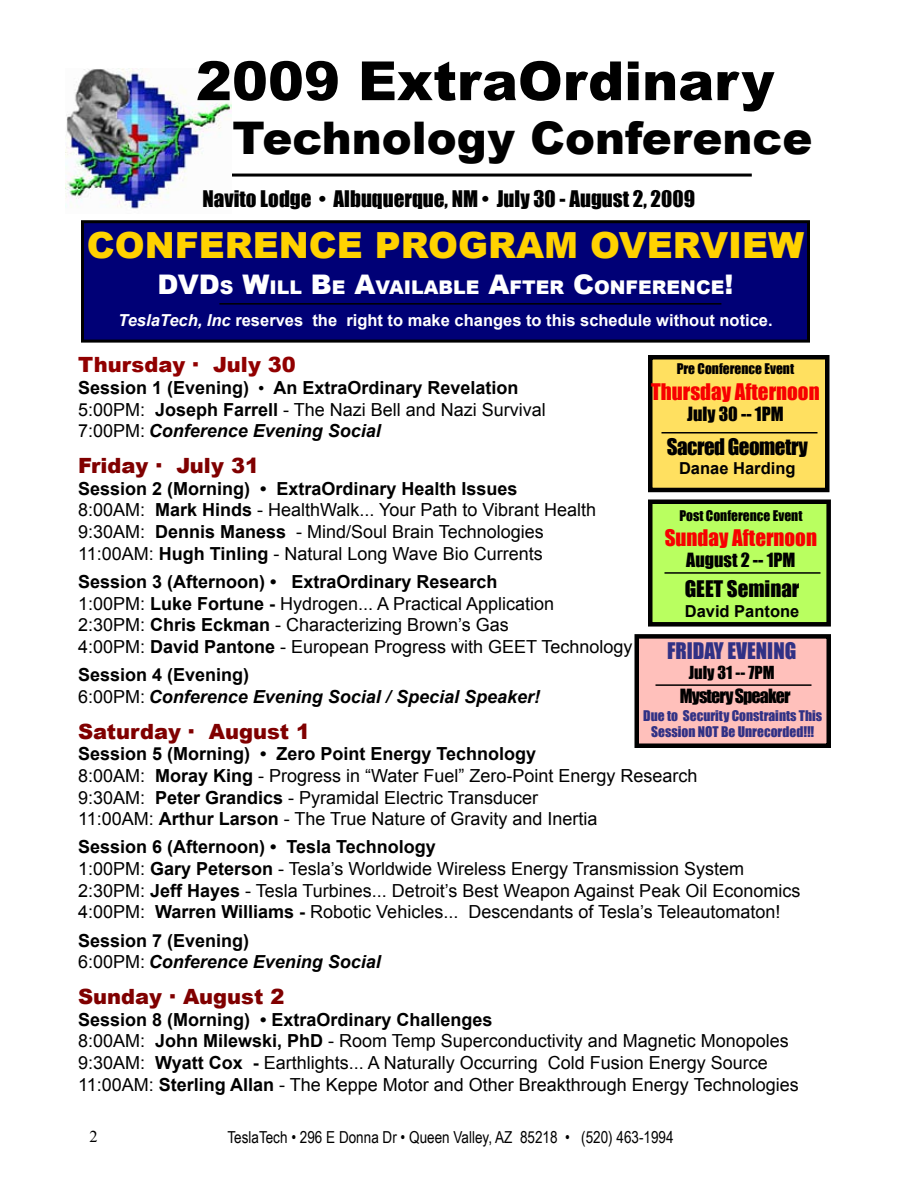
<style>
.page{position:relative;width:918px;height:1188px;background:#fff}
.page>*{position:absolute;margin:0;border:0;box-sizing:border-box;transform-origin:0 0}
.t1{font:900 54px "Arial";color:#000}
.t2{font:900 45px "Arial";color:#000}
.t3{font:900 36px "Arial";color:#ffd200}
.t4{font:21px "Impact";color:#000}
.t5{font:900 21px "Arial";color:#800000}
.t6{font:21px "Impact";color:#f70000}
.t7{font:900 21px "Arial";color:#910000}
.t8{font:21px "Impact";letter-spacing:-.025em;color:#000}
.t9{font:21px "Impact";color:#313185}
.t10{font:900 18.9px "Arial";color:#fff}
.t11{font:18px/21.6px "Arial";color:#000}
.t12{font:700 18px/21.6px "Arial";color:#000}
.t13{font:italic 700 18px/21.6px "Arial";color:#000}
.t14{font:18px "Impact";color:#000}
.t15{font:18px "Impact";letter-spacing:-.05em;color:#000}
.t16{font:700 16.5px "Arial";color:#fff}
.t17{font:16.5px "Arial Narrow";color:#000}
.t18{font:700 16.5px "Arial";color:#000}
.t19{font:16.5px "Impact";color:#000}
.t20{font:16.5px "Times New Roman";color:#000}
.t21{font:13.5px/16.2px "Impact";color:#313185;text-align:center}
.t22{font:13.5px "Impact";color:#000}
.s1{font-size:27px}
.s2{font-style:italic}
.s3{font-family:"Times New Roman";font-weight:400}
.s4{font-weight:400}
.s5{font-weight:700}
.s6{font-style:normal}
.s7{font-weight:400;font-style:normal}
</style>
<div class="page">
<div style="left:82px;top:222px;width:726px;height:119px;background:#000076"></div>
<div style="left:81px;top:220px;width:729px;height:123px;border:3px solid #000"></div>
<hr style="left:184px;top:174px;width:568px;height:3px;background:#000">
<hr style="left:219px;top:303px;width:502px;height:2px;background:#000">
<img style="left:66px;top:69px;width:165px;height:140px">
<div style="left:650px;top:357px;width:177px;height:133px;background:#ffe060"></div>
<div style="left:648px;top:355px;width:182px;height:137px;border:4px solid #000"></div>
<hr style="left:662px;top:432px;width:156px;height:2px;background:#000">
<div style="left:650px;top:502px;width:179px;height:122px;background:#b9ff60"></div>
<div style="left:648px;top:500px;width:183px;height:127px;border:4px solid #000"></div>
<hr style="left:664px;top:572px;width:156px;height:2px;background:#000">
<div style="left:637px;top:636px;width:192px;height:110px;background:#ffc0bb"></div>
<div style="left:634px;top:634px;width:197px;height:114px;border:4px solid #000"></div>
<hr style="left:656px;top:684px;width:156px;height:2px;background:#000">
<h1 class="t1" style="left:196px;top:42px;width:580px">2009 ExtraOrdinary</h1>
<h2 class="t2" style="left:233px;top:105px;width:582px">Technology Conference</h2>
<p class="t4" style="left:203px;top:183px;width:494px">Navito Lodge • Albuquerque, NM • July 30 - August 2, 2009</p>
<h3 class="t3" style="left:87px;top:219px;width:719px">Conference Program Overview</h3>
<p class="t10" style="left:158px;top:273px;width:577px"><span class="s1">DVD</span>S <span class="s1">W</span>ILL <span class="s1">B</span>E <span class="s1">A</span>VAILABLE <span class="s1">A</span>FTER <span class="s1">C</span>ONFERENCE<span class="s1">!</span></p>
<p class="t16" style="left:118px;top:309px;width:656px"><span class="s2">TeslaTech, Inc</span> reserves the right to make changes to this schedule without notice.</p>
<p class="t7" style="left:78px;top:350px;width:219px">Thursday · July 30</p>
<p class="t12" style="left:78px;top:378px;width:469px">Session 1 (Evening) <span class="s3">•</span> An ExtraOrdinary Revelation<br><span class="s4">5:00PM:</span> Joseph Farrell <span class="s4">- The Nazi Bell and Nazi Survival<br>7:00PM:</span> <span class="s2">Conference Evening Social</span></p>
<p class="t5" style="left:78px;top:450px;width:183px">Friday · July 31</p>
<p class="t11" style="left:78px;top:478px;width:520px"><span class="s5">Session 2 (Morning) • ExtraOrdinary Health Issues<br></span>8:00AM: <span class="s5">Mark Hinds</span> - HealthWalk... Your Path to Vibrant Health 9:30AM: <span class="s5">Dennis Maness</span> - Mind/Soul Brain Technologies 11:00AM: <span class="s5">Hugh Tinling</span> - Natural Long Wave Bio Currents</p>
<p class="t11" style="left:78px;top:571px;width:556px"><span class="s5">Session 3 (Afternoon) • ExtraOrdinary Research<br></span>1:00PM: <span class="s5">Luke Fortune -</span> Hydrogen... A Practical Application<br>2:30PM: <span class="s5">Chris Eckman</span> - Characterizing Brown’s Gas<br>4:00PM: <span class="s5">David Pantone</span> - European Progress with GEET Technology</p>
<p class="t13" style="left:78px;top:665px;width:464px"><span class="s6">Session 4 (Evening)<br></span><span class="s7">6:00PM:</span> Conference Evening Social / Special Speaker!</p>
<p class="t5" style="left:78px;top:716px;width:234px">Saturday · August 1</p>
<p class="t11" style="left:78px;top:743px;width:621px"><span class="s5">Session 5 (Morning) • Zero Point Energy Technology<br></span>8:00AM: <span class="s5">Moray King</span> - Progress in “Water Fuel” Zero-Point Energy Research 9:30AM: <span class="s5">Peter Grandics</span> - Pyramidal Electric Transducer<br>11:00AM: <span class="s5">Arthur Larson</span> - The True Nature of Gravity and Inertia</p>
<p class="t11" style="left:78px;top:837px;width:724px"><span class="s5">Session 6 (Afternoon) • Tesla Technology<br></span>1:00PM: <span class="s5">Gary Peterson</span> - Tesla’s Worldwide Wireless Energy Transmission System 2:30PM: <span class="s5">Jeff Hayes</span> - Tesla Turbines... Detroit’s Best Weapon Against Peak Oil Economics 4:00PM: <span class="s5">Warren Williams -</span> Robotic Vehicles... Descendants of Tesla’s Teleautomaton!</p>
<p class="t13" style="left:78px;top:930px;width:304px"><span class="s6">Session 7 (Evening)<br></span><span class="s7">6:00PM:</span> Conference Evening Social</p>
<p class="t5" style="left:78px;top:981px;width:208px">Sunday · August 2</p>
<p class="t11" style="left:78px;top:1009px;width:722px"><span class="s5">Session 8 (Morning) • ExtraOrdinary Challenges<br></span>8:00AM: <span class="s5">John Milewski, PhD</span> - Room Temp Superconductivity and Magnetic Monopoles 9:30AM: <span class="s5">Wyatt Cox -</span> Earthlights... A Naturally Occurring Cold Fusion Energy Source 11:00AM: <span class="s5">Sterling Allan</span> - The Keppe Motor and Other Breakthrough Energy Technologies</p>
<p class="t22" style="left:677px;top:359px;width:119px">Pre Conference Event</p>
<p class="t6" style="left:651px;top:375px;width:170px">Thursday Afternoon</p>
<p class="t14" style="left:687px;top:400px;width:98px">July 30 -- 1PM</p>
<p class="t8" style="left:667px;top:430px;width:142px">Sacred Geometry</p>
<p class="t18" style="left:679px;top:458px;width:118px">Danae Harding</p>
<p class="t22" style="left:679px;top:505px;width:125px">Post Conference Event</p>
<p class="t6" style="left:665px;top:521px;width:154px">Sunday Afternoon</p>
<p class="t14" style="left:686px;top:546px;width:111px">August 2 -- 1PM</p>
<p class="t4" style="left:685px;top:573px;width:116px">GEET Seminar</p>
<p class="t18" style="left:685px;top:600px;width:116px">David Pantone</p>
<p class="t9" style="left:667px;top:635px;width:131px">FRIDAY EVENING</p>
<p class="t19" style="left:689px;top:660px;width:88px">July 31 -- 7PM</p>
<p class="t15" style="left:680px;top:682px;width:112px">Mystery Speaker</p>
<p class="t21" style="left:643px;top:707px;width:181px">Due to Security Constraints This<br>Session NOT Be Unrecorded!!!</p>
<p class="t20" style="left:90px;top:1126px;width:10px">2</p>
<p class="t17" style="left:227px;top:1125px;width:448px">TeslaTech • 296 E Donna Dr • Queen Valley, AZ 85218 • (520) 463-1994</p>
</div>
